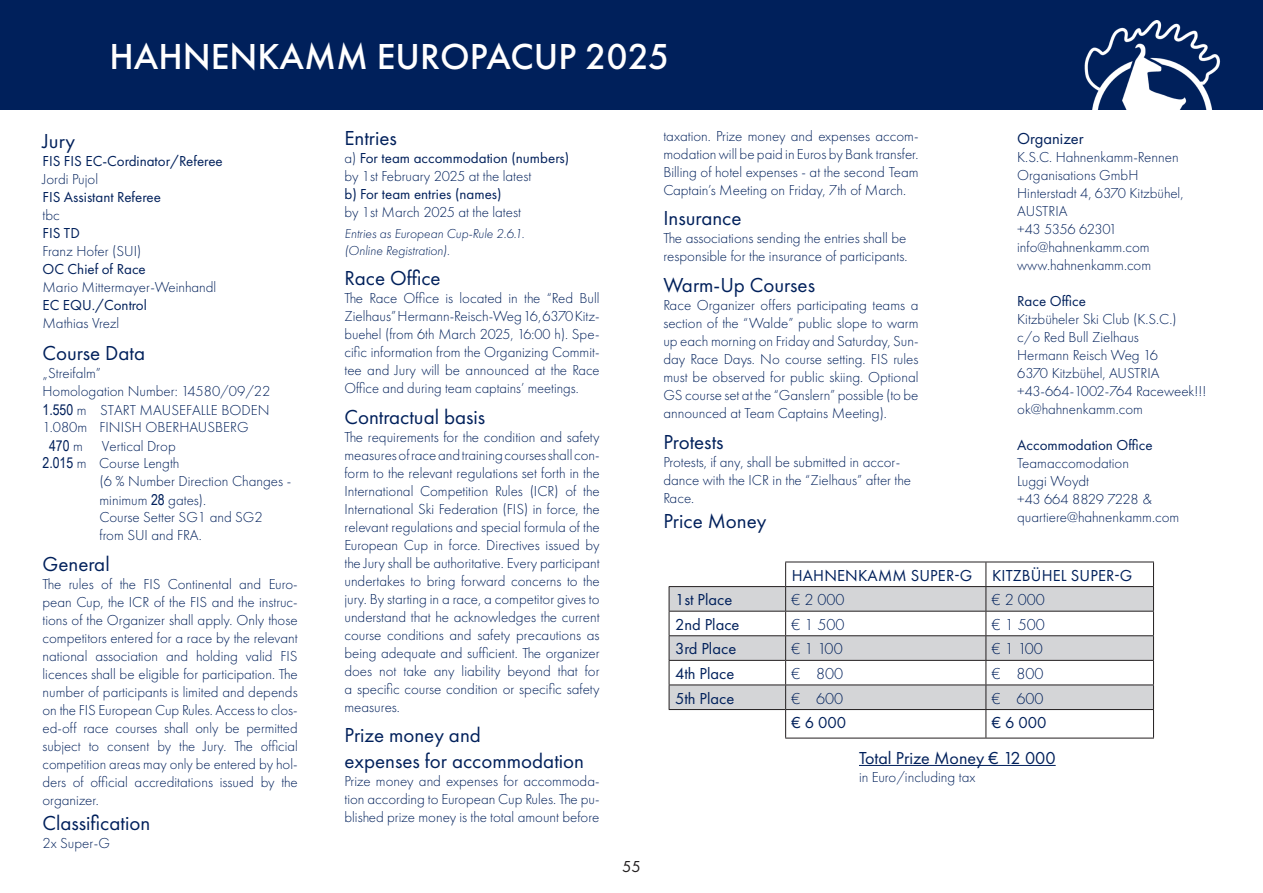
<style>
.page{position:relative;width:1263px;height:893px;background:#fff}
.page>*{position:absolute;margin:0;border:0;box-sizing:border-box;transform-origin:0 0}
.t1{font:500 37.5px "Futura PT";color:#fff}
.t2{font:21px/25.2px "Futura PT";color:#00205b}
.t3{font:18px "Futura PT";color:#00205b}
.t4{font:16.5px "Futura PT";color:#00205b}
.t5{font:300 16.5px "Futura PT";color:#00205b}
.t6{font:16.5px "Futura PT";color:#231f20}
.t7{font:300 15px/18px "Futura PT";color:#00205b}
.t8{font:15px "Futura PT";color:#00205b}
.t9{font:15px "Arial Narrow";color:#00205b}
.t10{font:italic 300 13.5px/16.2px "Futura PT";color:#00205b}
.s1{font-family:"Arial Narrow";font-weight:400}
.s2{font-family:"Futura PT";font-weight:300}
.s3{font-weight:400}
</style>
<div class="page">
<div style="left:0;top:0;width:1263px;height:110px;background:#00205b"></div>
<img style="left:1084px;top:20px;width:136px;height:90px">
<hr style="left:785px;top:738px;width:201px;height:1px;background:#231f20">
<hr style="left:986px;top:738px;width:168px;height:1px;background:#231f20">
<svg style="left:669px;top:562px;width:485px;height:176px"></svg>
<hr style="left:859px;top:765px;width:197px;height:1px;background:#00205b">
<h1 class="t1" style="left:109px;top:34px;width:561px">HAHNENKAMM EUROPACUP 2025</h1>
<h2 class="t2" style="left:43px;top:128px;width:34px">Jury</h2>
<p class="t8" style="left:43px;top:152px;width:182px">FIS FIS EC-Cordinator/Referee</p>
<p class="t7" style="left:43px;top:170px;width:57px">Jordi Pujol</p>
<p class="t8" style="left:43px;top:188px;width:120px">FIS Assistant Referee</p>
<p class="t7" style="left:43px;top:206px;width:19px">tbc</p>
<p class="t8" style="left:43px;top:224px;width:39px">FIS TD</p>
<p class="t7" style="left:43px;top:242px;width:100px">Franz Hofer (SUI)</p>
<p class="t8" style="left:43px;top:260px;width:105px">OC Chief of Race</p>
<p class="t7" style="left:43px;top:278px;width:175px">Mario Mittermayer-Weinhandl</p>
<p class="t8" style="left:43px;top:296px;width:106px">EC EQU./Control</p>
<p class="t7" style="left:43px;top:314px;width:78px">Mathias Vrezl</p>
<h2 class="t2" style="left:43px;top:340px;width:104px">Course Data</h2>
<p class="t7" style="left:43px;top:364px;width:229px">„Streifalm”<br>Homologation Number: 14580/09/22<br><span class="s1">1.550</span> m START MAUSEFALLE BODEN<br>1.080m FINISH OBERHAUSBERG</p>
<p class="t9" style="left:49px;top:434px;width:35px">470 <span class="s2">m</span></p>
<p class="t7" style="left:102px;top:437px;width:75px">Vertical Drop</p>
<p class="t7" style="left:43px;top:454px;width:139px"><span class="s1">2.015</span> m Course Length</p>
<p class="t7" style="left:100px;top:472px;width:193px">(6 % Number Direction Changes -</p>
<p class="t7" style="left:100px;top:491px;width:108px">minimum <span class="s1">28</span> gates).</p>
<p class="t7" style="left:100px;top:508px;width:165px">Course Setter SG1 and SG2</p>
<p class="t7" style="left:100px;top:526px;width:104px">from SUI and FRA.</p>
<h2 class="t2" style="left:43px;top:551px;width:69px">General</h2>
<p class="t7" style="left:43px;top:575px;width:257px;text-align:justify">The rules of the FIS Continental and Euro&shy;pean Cup, the ICR of the FIS and the instruc&shy;tions of the Organizer shall apply. Only those competitors entered for a race by the relevant national association and holding valid FIS licences shall be eligible for participation. The number of participants is limited and depends on the FIS European Cup Rules. Access to clos&shy;ed-off race courses shall only be permitted subject to consent by the Jury. The official competition areas may only be entered by hol&shy;ders of official accreditations issued by the organizer.</p>
<h2 class="t2" style="left:43px;top:810px;width:109px">Classification</h2>
<p class="t7" style="left:43px;top:834px;width:69px">2x Super-G</p>
<h2 class="t2" style="left:344px;top:126px;width:54px">Entries</h2>
<p class="t7" style="left:344px;top:150px;width:226px">a) <span class="s3">For team accommodation (numbers) </span>by 1st February 2025 at the latest</p>
<p class="t8" style="left:344px;top:185px;width:159px">b) For team entries (names)</p>
<p class="t7" style="left:344px;top:204px;width:178px">by 1st March 2025 at the latest</p>
<p class="t10" style="left:344px;top:226px;width:181px">Entries as European Cup-Rule 2.6.1. (Online Registration).</p>
<h2 class="t2" style="left:344px;top:265px;width:98px">Race Office</h2>
<p class="t7" style="left:344px;top:289px;width:257px;text-align:justify">The Race Office is located in the “Red Bull Zielhaus” Hermann-Reisch-Weg 16, 6370 Kitz&shy;buehel (from 6th March 2025, 16:00 h). Spe&shy;cific information from the Organizing Commit&shy;tee and Jury will be announced at the Race Office and during team captains’ meetings.</p>
<h2 class="t2" style="left:344px;top:404px;width:142px">Contractual basis</h2>
<p class="t7" style="left:344px;top:428px;width:257px;text-align:justify">The requirements for the condition and safety measures of race and training courses shall con&shy;form to the relevant regulations set forth in the International Competition Rules (ICR) of the International Ski Federation (FIS) in force, the relevant regulations and special formula of the European Cup in force. Directives issued by the Jury shall be authoritative. Every participant undertakes to bring forward concerns to the jury. By starting in a race, a competitor gives to understand that he acknowledges the current course conditions and safety precautions as being adequate and sufficient. The organizer does not take any liability beyond that for a specific course condition or specific safety measures.</p>
<h2 class="t2" style="left:344px;top:723px;width:241px">Prize money and<br>expenses for accommodation</h2>
<p class="t7" style="left:344px;top:772px;width:257px;text-align:justify">Prize money and expenses for accommoda&shy;tion according to European Cup Rules. The pu&shy;blished prize money is the total amount before</p>
<p class="t6" style="left:622px;top:856px;width:20px">55</p>
<p class="t7" style="left:663px;top:127px;width:257px;text-align:justify">taxation. Prize money and expenses accom&shy;modation will be paid in Euros by Bank transfer.<br>Billing of hotel expenses - at the second Team Captain’s Meeting on Friday, 7th of March.</p>
<h2 class="t2" style="left:663px;top:206px;width:80px">Insurance</h2>
<p class="t7" style="left:663px;top:230px;width:246px">The associations sending the entries shall be responsible for the insurance of participants.</p>
<h2 class="t2" style="left:663px;top:272px;width:153px">Warm-Up Courses</h2>
<p class="t7" style="left:663px;top:296px;width:257px;text-align:justify">Race Organizer offers participating teams a section of the “Walde” public slope to warm up each morning on Friday and Saturday, Sun&shy;day Race Days. No course setting. FIS rules must be observed for public skiing. Optional GS course set at the “Ganslern” possible (to be announced at Team Captains Meeting).</p>
<h2 class="t2" style="left:663px;top:429px;width:62px">Protests</h2>
<p class="t7" style="left:663px;top:453px;width:249px">Protests, if any, shall be submitted in accor&shy;dance with the ICR in the “Zielhaus” after the<br>Race.</p>
<h2 class="t2" style="left:663px;top:508px;width:105px">Price Money</h2>
<p class="t4" style="left:1017px;top:129px;width:68px">Organizer</p>
<p class="t7" style="left:1017px;top:148px;width:168px">K.S.C. Hahnenkamm-Rennen<br>Organisations GmbH<br>Hinterstadt 4, 6370 Kitzbühel,<br>AUSTRIA<br>+43 5356 62301 info@hahnenkamm.com www.hahnenkamm.com</p>
<p class="t8" style="left:1017px;top:292px;width:70px">Race Office</p>
<p class="t7" style="left:1017px;top:310px;width:191px">Kitzbüheler Ski Club (K.S.C.)<br>c/o Red Bull Zielhaus<br>Hermann Reisch Weg 16<br>6370 Kitzbühel, AUSTRIA +43-664-1002-764 Raceweek!!! ok@hahnenkamm.com</p>
<p class="t8" style="left:1017px;top:436px;width:137px">Accommodation Office</p>
<p class="t7" style="left:1017px;top:454px;width:164px">Teamaccomodation<br>Luggi Woydt<br>+43 664 8829 7228 &amp; quartiere@hahnenkamm.com</p>
<p class="t4" style="left:792px;top:565px;width:342px">HAHNENKAMM SUPER-G KITZBÜHEL SUPER-G</p>
<p class="t4" style="left:675px;top:590px;width:59px">1st Place</p>
<p class="t5" style="left:792px;top:590px;width:54px">€ 2 000</p>
<p class="t5" style="left:992px;top:590px;width:54px">€ 2 000</p>
<p class="t4" style="left:675px;top:614px;width:66px">2nd Place</p>
<p class="t5" style="left:792px;top:615px;width:54px">€ 1 500</p>
<p class="t5" style="left:992px;top:615px;width:54px">€ 1 500</p>
<p class="t4" style="left:675px;top:639px;width:63px">3rd Place</p>
<p class="t5" style="left:792px;top:639px;width:53px">€ 1 100</p>
<p class="t5" style="left:992px;top:639px;width:53px">€ 1 100</p>
<p class="t4" style="left:675px;top:664px;width:61px">4th Place</p>
<p class="t5" style="left:792px;top:664px;width:53px">€ 800</p>
<p class="t5" style="left:992px;top:664px;width:53px">€ 800</p>
<p class="t4" style="left:675px;top:688px;width:61px">5th Place</p>
<p class="t5" style="left:792px;top:689px;width:53px">€ 600</p>
<p class="t5" style="left:992px;top:689px;width:53px">€ 600</p>
<p class="t4" style="left:792px;top:713px;width:56px">€ 6 000</p>
<p class="t4" style="left:992px;top:713px;width:56px">€ 6 000</p>
<p class="t3" style="left:859px;top:747px;width:198px">Total Prize Money € 12 000</p>
<p class="t7" style="left:859px;top:768px;width:118px">in Euro/including tax</p>
</div>
